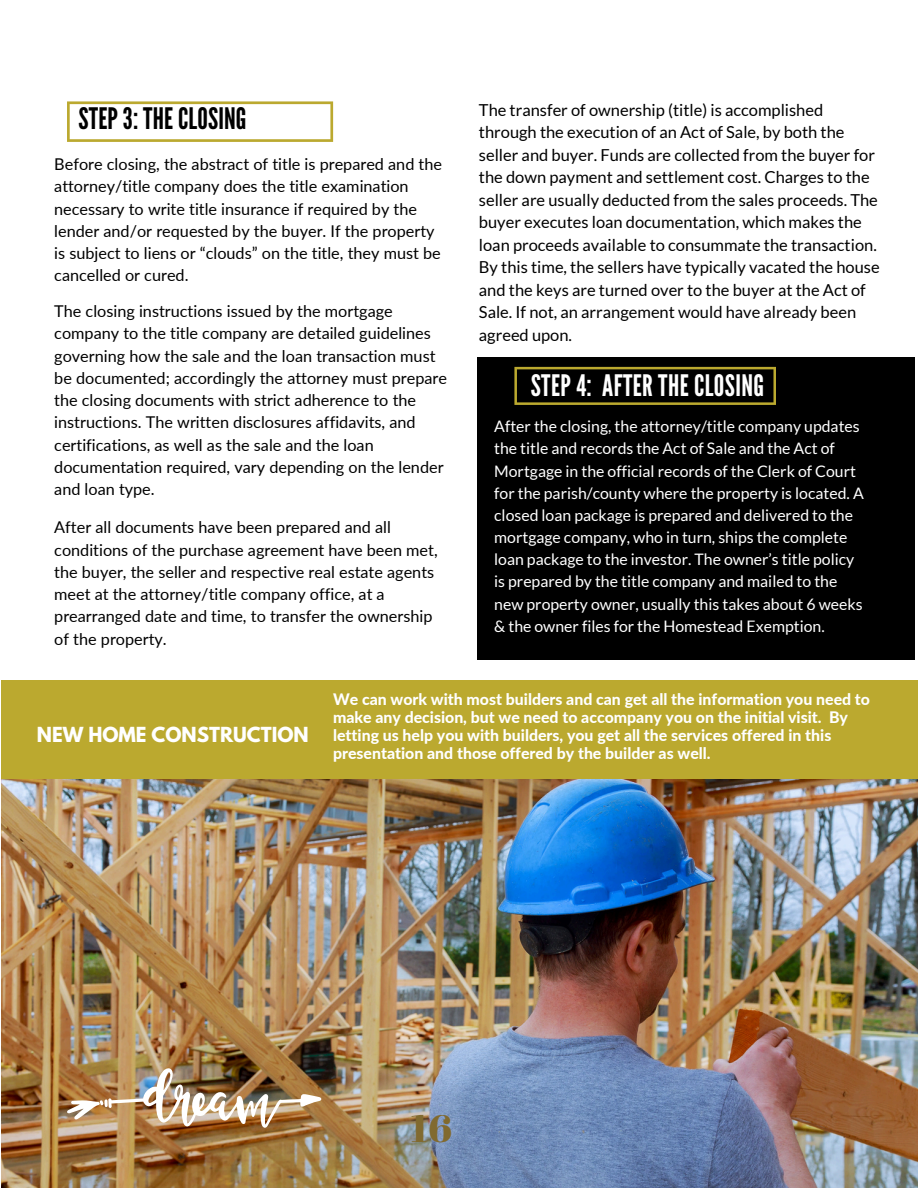
<style>
.page{position:relative;width:918px;height:1188px;background:#fff}
.page>*{position:absolute;margin:0;border:0;box-sizing:border-box;transform-origin:0 0}
.t1{font:38.1px "Abril Fatface";color:#816a2f}
.t2{font:29.55px "League Gothic";letter-spacing:.015em;color:#fff}
.t3{font:29.55px "League Gothic";letter-spacing:.005em;color:#000}
.t4{font:700 18.45px "League Spartan";color:#fff}
.t5{font:16.5px/22.5px "Lato";color:#000}
.t6{font:16.2px/22.2px "Lato";color:#000}
.t7{font:15.9px/22.2px "Lato";color:#fff}
.t8{font:800 15.9px/18px "Lato";color:#fff}
</style>
<div class="page">
<svg style="left:67px;top:101px;width:266px;height:41px"></svg>
<div style="left:477px;top:357px;width:438px;height:303px;background:#000"></div>
<svg style="left:514px;top:367px;width:262px;height:38px"></svg>
<img style="left:1px;top:779px;width:917px;height:409px">
<div style="left:1px;top:681px;width:917px;height:98px;background:#bba92f"></div>
<img style="left:67px;top:1068px;width:254px;height:60px">
<h1 class="t3" style="left:79px;top:101px;width:170px">STEP 3: THE CLOSING</h1>
<h4 class="t6" style="left:54px;top:153px;width:389px">Before closing, the abstract of title is prepared and the attorney/title company does the title examination necessary to write title insurance if required by the lender and/or requested by the buyer. If the property is subject to liens or “clouds” on the title, they must be cancelled or cured.</h4>
<h1 class="t6" style="left:54px;top:300px;width:394px">The closing instructions issued by the mortgage company to the title company are detailed guidelines governing how the sale and the loan transaction must be documented; accordingly the attorney must prepare the closing documents with strict adherence to the instructions. The written disclosures affidavits, and certifications, as well as the sale and the loan documentation required, vary depending on the lender and loan type.</h1>
<h4 class="t6" style="left:54px;top:516px;width:385px">After all documents have been prepared and all conditions of the purchase agreement have been met, the buyer, the seller and respective real estate agents meet at the attorney/title company office, at a prearranged date and time, to transfer the ownership of the property.</h4>
<p class="t5" style="left:479px;top:98px;width:402px">The transfer of ownership (title) is accomplished through the execution of an Act of Sale, by both the seller and buyer. Funds are collected from the buyer for the down payment and settlement cost. Charges to the seller are usually deducted from the sales proceeds. The buyer executes loan documentation, which makes the loan proceeds available to consummate the transaction.<br>By this time, the sellers have typically vacated the house and the keys are turned over to the buyer at the Act of Sale. If not, an arrangement would have already been agreed upon.</p>
<h4 class="t2" style="left:531px;top:368px;width:235px">STEP 4: AFTER THE CLOSING</h4>
<h4 class="t7" style="left:494px;top:415px;width:371px">After the closing, the attorney/title company updates the title and records the Act of Sale and the Act of Mortgage in the official records of the Clerk of Court for the parish/county where the property is located. A closed loan package is prepared and delivered to the mortgage company, who in turn, ships the complete loan package to the investor. The owner’s title policy is prepared by the title company and mailed to the new property owner, usually this takes about 6 weeks &amp; the owner files for the Homestead Exemption.</h4>
<h2 class="t4" style="left:37px;top:726px;width:273px">NEW HOME CONSTRUCTION</h2>
<p class="t8" style="left:333px;top:690px;width:538px">We can work with most builders and can get all the information you need to make any decision, but we need to accompany you on the initial visit. By letting us help you with builders, you get all the services offered in this presentation and those offered by the builder as well.</p>
<p class="t1" style="left:411px;top:1102px;width:42px">16</p>
</div>
